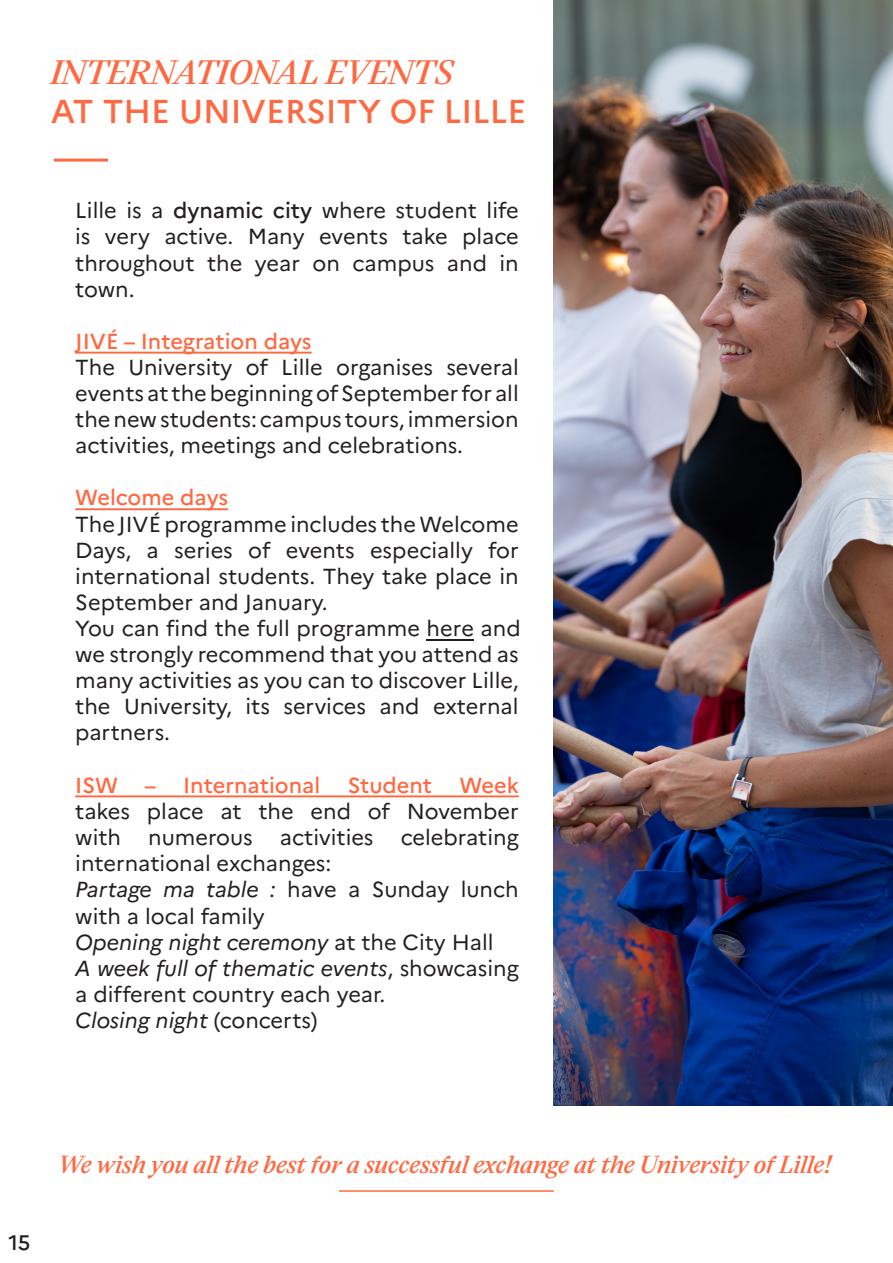
<style>
.page{position:relative;width:893px;height:1263px;background:#fff}
.page>*{position:absolute;margin:0;border:0;box-sizing:border-box;transform-origin:0 0}
.t1{font:500 33px "Marianne";color:#ff6941}
.t2{font:italic 500 33px "Eliza";color:#ff6941}
.t3{font:italic 500 24px "Eliza";color:#ff6941}
.t4{font:21.75px/26.1px "Marianne";color:#231f20}
.t5{font:500 21.75px "Marianne";color:#ff6941}
.t6{font:500 21px "Marianne";color:#231f20}
.s1{font-weight:500}
.s2{font-weight:500;color:#ff6941}
.s3{font-style:italic}
</style>
<div class="page">
<img style="left:554px;top:0;width:339px;height:1106px">
<hr style="left:54px;top:159px;width:54px;height:3px;background:#ff6941">
<hr style="left:339px;top:1190px;width:215px;height:2px;background:#ff6941">
<hr style="left:75px;top:352px;width:237px;height:2px;background:#ff6941">
<hr style="left:75px;top:508px;width:153px;height:2px;background:#ff6941">
<hr style="left:427px;top:639px;width:47px;height:1px;background:#231f20">
<hr style="left:75px;top:795px;width:444px;height:2px;background:#ff6941">
<p class="t2" style="left:51px;top:51px;width:404px">INTERNATIONAL EVENTS</p>
<p class="t1" style="left:51px;top:86px;width:477px">AT THE UNIVERSITY OF LILLE</p>
<p class="t4" style="left:75px;top:196px;width:445px;text-align:justify">Lille is a <span class="s1">dynamic city</span> where student life is very active. Many events take place throughout the year on campus and in town.</p>
<p class="t4" style="left:75px;top:326px;width:445px"><span class="s2">JIVÉ – Integration days<br></span>The University of Lille organises several events at the beginning of September for all the new students: campus tours, immersion activities, meetings and celebrations.</p>
<p class="t4" style="left:75px;top:483px;width:447px"><span class="s2">Welcome days<br></span>The JIVÉ programme includes the Welcome Days, a series of events especially for international students. They take place in September and January.<br>You can find the full programme here and we strongly recommend that you attend as many activities as you can to discover Lille, the University, its services and external partners.</p>
<p class="t5" style="left:75px;top:768px;width:247px">ISW – International</p>
<p class="t5" style="left:348px;top:768px;width:86px">Student</p>
<p class="t4" style="left:75px;top:770px;width:445px;text-indent:384px"><span class="s2">Week </span>takes place at the end of November with numerous activities celebrating international exchanges:<br><span class="s3">Partage ma table :</span> have a Sunday lunch with a local family<br><span class="s3">Opening night ceremony</span> at the City Hall<br><span class="s3">A week full of thematic events</span>, showcasing a different country each year.<br><span class="s3">Closing night</span> (concerts)</p>
<p class="t6" style="left:9px;top:1227px;width:23px">15</p>
<p class="t3" style="left:58px;top:1149px;width:775px">We wish you all the best for a successful exchange at the University of Lille!</p>
</div>
